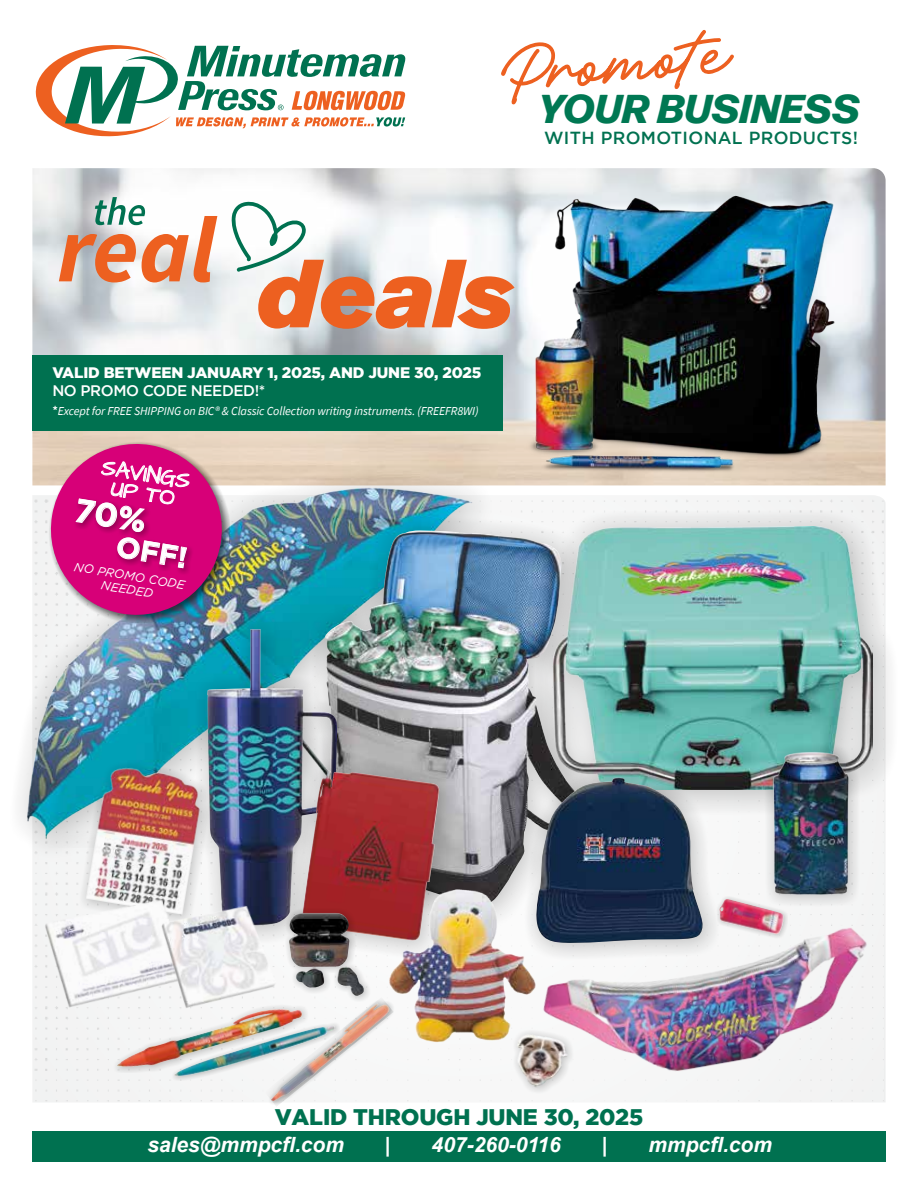
<style>
.page{position:relative;width:918px;height:1188px;background:#fff}
.page>*{position:absolute;margin:0;border:0;box-sizing:border-box;transform-origin:0 0}
.t1{font:italic 800 40.2px "Forma DJR Micro";color:#007853}
.t2{font:700 28.65px "Gotham";color:#fff}
.t3{font:22.95px/19.4px "Architects Daughter";color:#fff;text-align:center;scale:.96 1}
.t4{font:900 22.5px "Gotham";letter-spacing:-.01em;color:#007150}
.t5{font:italic 700 21px "Arial";color:#fff}
.t6{font:500 17.4px "Gotham";letter-spacing:.02em;color:#007150}
.t7{font:900 15.15px "Gotham";letter-spacing:-.01em;color:#fff}
.t8{font:500 15.15px "Gotham";letter-spacing:-.03em;color:#fff}
.t9{font:italic 12.3px/13.6px "Gotham";color:#fff;text-align:center}
.t10{font:italic 12.15px "Source Sans Pro";letter-spacing:-.01em;color:#fff}
.s1{font-weight:600;font-style:normal;font-size:12.75px}
</style>
<div class="page">
<div style="left:33px;top:495px;width:850px;height:607px;background:#f5f5f5"></div>
<svg style="left:538px;top:509px;width:352px;height:307px;fill:#edeeee"></svg>
<img style="left:605px;top:526px;width:268px;height:264px">
<img style="left:32px;top:168px;width:854px;height:317px">
<img style="left:503px;top:183px;width:347px;height:303px">
<img style="left:19px;top:415px;width:519px;height:433px">
<svg style="left:59px;top:197px;width:158px;height:85px"></svg>
<svg style="left:231px;top:201px;width:284px;height:128px"></svg>
<div style="left:32px;top:355px;width:471px;height:75px;background:#007150"></div>
<svg style="left:171px;top:1073px;width:93px;height:8px"></svg>
<img style="left:174px;top:1073px;width:90px;height:3px">
<svg style="left:113px;top:1026px;width:151px;height:47px"></svg>
<img style="left:117px;top:1021px;width:147px;height:46px">
<img style="left:76px;top:750px;width:119px;height:131px">
<svg style="left:720px;top:896px;width:68px;height:17px"></svg>
<img style="left:720px;top:899px;width:63px;height:14px">
<img style="left:311px;top:515px;width:294px;height:251px">
<img style="left:325px;top:532px;width:225px;height:353px">
<img style="left:195px;top:617px;width:161px;height:264px">
<img style="left:207px;top:629px;width:130px;height:279px">
<svg style="left:289px;top:759px;width:169px;height:200px"></svg>
<img style="left:301px;top:771px;width:138px;height:170px">
<svg style="left:765px;top:743px;width:96px;height:164px"></svg>
<img style="left:766px;top:750px;width:90px;height:149px">
<svg style="left:524px;top:766px;width:196px;height:147px"></svg>
<img style="left:536px;top:777px;width:167px;height:136px">
<img style="left:511px;top:913px;width:375px;height:189px">
<div style="left:513px;top:1030px;width:61px;height:64px;background:#f7f7f7"></div>
<img style="left:511px;top:1033px;width:59px;height:58px">
<img style="left:387px;top:885px;width:153px;height:165px">
<svg style="left:264px;top:997px;width:130px;height:109px"></svg>
<img style="left:271px;top:1003px;width:119px;height:98px">
<img style="left:33px;top:881px;width:174px;height:145px">
<img style="left:152px;top:899px;width:133px;height:122px">
<svg style="left:285px;top:908px;width:86px;height:94px;fill:#f1f1f1"></svg>
<img style="left:288px;top:913px;width:76px;height:83px">
<div style="left:32px;top:1131px;width:854px;height:31px;background:#007150"></div>
<svg style="left:502px;top:30px;width:232px;height:75px"></svg>
<svg style="left:35px;top:45px;width:370px;height:92px"></svg>
<svg style="left:44px;top:437px;width:184px;height:184px"></svg>
<h1 class="t1" style="left:538px;top:78px;width:323px">YOUR BUSINESS</h1>
<h3 class="t6" style="left:544px;top:126px;width:315px">WITH PROMOTIONAL PRODUCTS!</h3>
<p class="t7" style="left:52px;top:362px;width:431px">VALID BETWEEN JANUARY 1, 2025, AND JUNE 30, 2025</p>
<p class="t8" style="left:52px;top:381px;width:214px">NO PROMO CODE NEEDED!*</p>
<p class="t10" style="left:52px;top:403px;width:428px"><span class="s1">*</span>Except for FREE SHIPPING on BIC® &amp; Classic Collection writing instruments. (FREEFR8WI)</p>
<h3 class="t3" style="left:103px;top:458px;width:94px;rotate:9deg">SAVINGS<br>UP TO</h3>
<h2 class="t2" style="left:119px;top:528px;width:73px;rotate:9deg">OFF!</h2>
<p class="t9" style="left:76px;top:559px;width:114px;rotate:10deg">NO PROMO CODE<br>NEEDED</p>
<h3 class="t4" style="left:275px;top:1101px;width:370px">VALID THROUGH JUNE 30, 2025</h3>
<h3 class="t5" style="left:147px;top:1131px;width:198px">sales@mmpcfl.com</h3>
<h3 class="t5" style="left:385px;top:1131px;width:7px">|</h3>
<h3 class="t5" style="left:432px;top:1131px;width:131px">407-260-0116</h3>
<h3 class="t5" style="left:602px;top:1131px;width:7px">|</h3>
<h3 class="t5" style="left:648px;top:1131px;width:125px">mmpcfl.com</h3>
</div>
